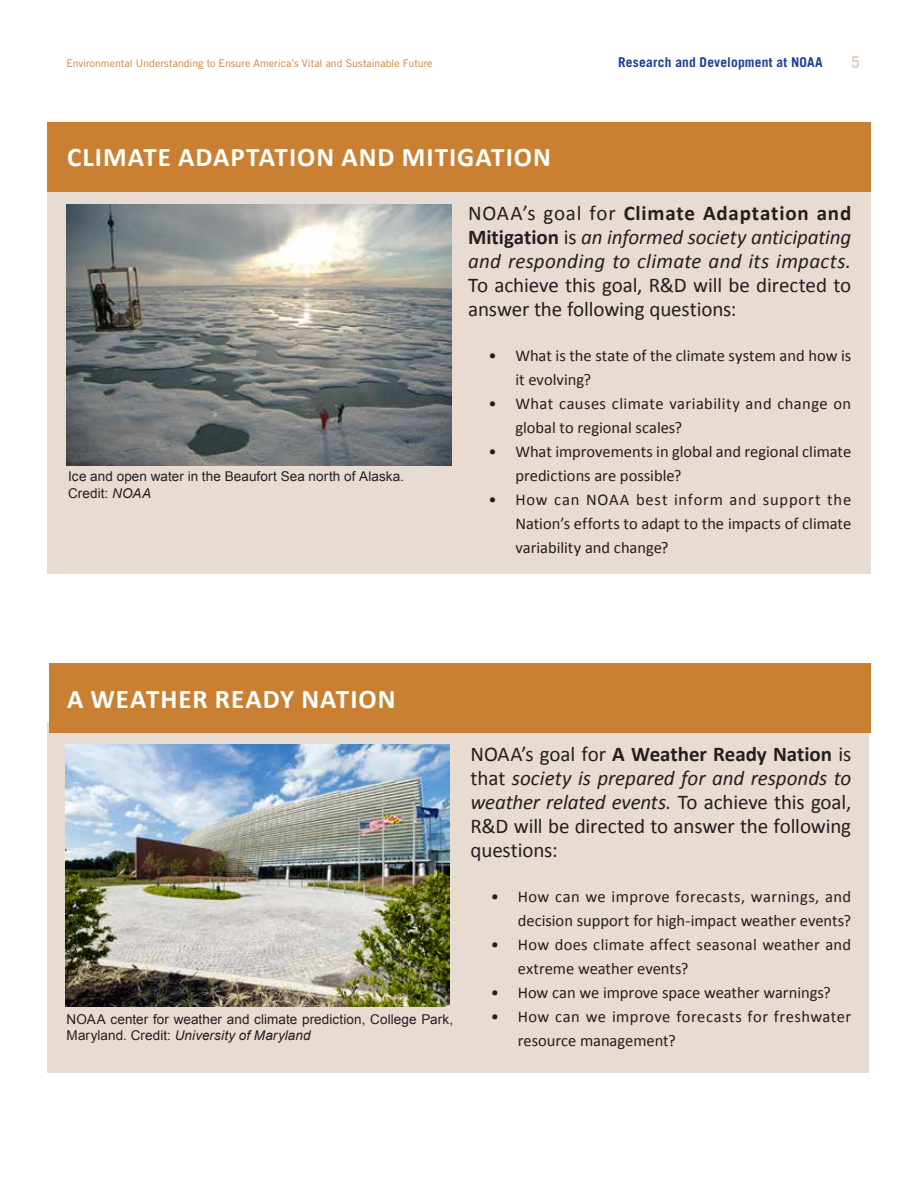
<style>
.page{position:relative;width:918px;height:1188px;background:#fff}
.page>*{position:absolute;margin:0;border:0;box-sizing:border-box;transform-origin:0 0}
.t1{font:700 27px "Calibri";letter-spacing:.035em;color:#fff}
.t2{font:21px/24px "Calibri";letter-spacing:-.005em;color:#231f20;text-align:justify}
.t3{font:italic 21px/24px "Calibri";letter-spacing:.01em;color:#231f20;text-align:justify}
.t4{font:16.5px/24px "Calibri";color:#231f20}
.t5{font:16.5px/24px "Calibri";letter-spacing:.025em;color:#231f20}
.t6{font:700 16.5px "Trade Gothic LT Std";color:#dfcdbf;scale:.9 1}
.t7{font:13.5px/16.5px "Arial";letter-spacing:.005em;color:#231f20}
.t8{font:700 13.5px "Trade Gothic LT Std";letter-spacing:.015em;color:#1c3e94}
.t9{font:10.5px "Trade Gothic LT Std";color:#ca8032}
.s1{font-style:normal}
.s2{font-weight:700;font-style:normal}
.s3{font-style:italic}
.s4{font-weight:700}
</style>
<div class="page">
<div style="left:47px;top:722px;width:822px;height:350px;background:#e8dbd1"></div>
<div style="left:49px;top:663px;width:822px;height:69px;background:#ca8032"></div>
<img style="left:65px;top:745px;width:385px;height:262px">
<div style="left:47px;top:122px;width:824px;height:451px;background:#e8dbd1"></div>
<div style="left:47px;top:122px;width:824px;height:69px;background:#ca8032"></div>
<img style="left:66px;top:204px;width:385px;height:262px">
<p class="t9" style="left:66px;top:57px;width:368px">Environmental Understanding to Ensure America’s Vital and Sustainable Future</p>
<p class="t8" style="left:618px;top:54px;width:206px">Research and Development at NOAA</p>
<p class="t6" style="left:851px;top:52px;width:11px">5</p>
<h1 class="t1" style="left:67px;top:140px;width:31px">climate</h1>
<h1 class="t1" style="left:178px;top:140px;width:17px">adaptation</h1>
<h1 class="t1" style="left:342px;top:140px;width:19px">and</h1>
<h1 class="t1" style="left:402px;top:140px;width:14px">miti</h1>
<h1 class="t1" style="left:457px;top:140px;width:34px">gation</h1>
<p class="t3" style="left:468px;top:200px;width:385px"><span class="s1">NOAA’s goal for</span> <span class="s2">Climate Adaptation and Mitigation</span> <span class="s1">is</span> an informed society anticipating and responding to climate and its impacts.</p>
<p class="t2" style="left:468px;top:273px;width:385px">To achieve this goal, R&amp;D will be directed to answer the following questions:</p>
<p class="t4" style="left:515px;top:344px;width:337px;text-indent:-27px">• What is the state of the climate system and how is it evolving?</p>
<p class="t5" style="left:515px;top:392px;width:337px;text-indent:-27px">• What causes climate variability and change on global to regional scales?</p>
<p class="t4" style="left:515px;top:440px;width:337px;text-indent:-27px">• What improvements in global and regional climate predictions are possible?</p>
<p class="t4" style="left:515px;top:488px;width:337px;text-align:justify;text-indent:-27px">• How can NOAA best inform and support the Nation’s efforts to adapt to the impacts of climate variability and change?</p>
<p class="t7" style="left:68px;top:469px;width:337px">Ice and open water in the Beaufort Sea north of Alaska.<br>Credit: <span class="s3">NOAA</span></p>
<h1 class="t1" style="left:67px;top:681px;width:330px">A WEATHER READY NATION</h1>
<p class="t7" style="left:67px;top:1011px;width:388px">NOAA center for weather and climate prediction, College Park,<br>Maryland. Credit: <span class="s3">University of Maryland</span></p>
<p class="t2" style="left:471px;top:742px;width:382px">NOAA’s goal for <span class="s4">A Weather Ready Nation</span> is that <span class="s3">society is prepared for and responds to weather related events.</span> To achieve this goal, R&amp;D will be directed to answer the following questions:</p>
<p class="t4" style="left:491px;top:884px;width:362px;text-align:right">• How can we improve forecasts, warnings, and decision support for high-impact weather events?</p>
<p class="t4" style="left:518px;top:932px;width:335px;text-indent:-27px">• How does climate affect seasonal weather and extreme weather events?</p>
<p class="t4" style="left:491px;top:980px;width:342px">• How can we improve space weather warnings?</p>
<p class="t5" style="left:518px;top:1004px;width:335px;text-indent:-27px">• How can we improve forecasts for freshwater resource management?</p>
</div>
